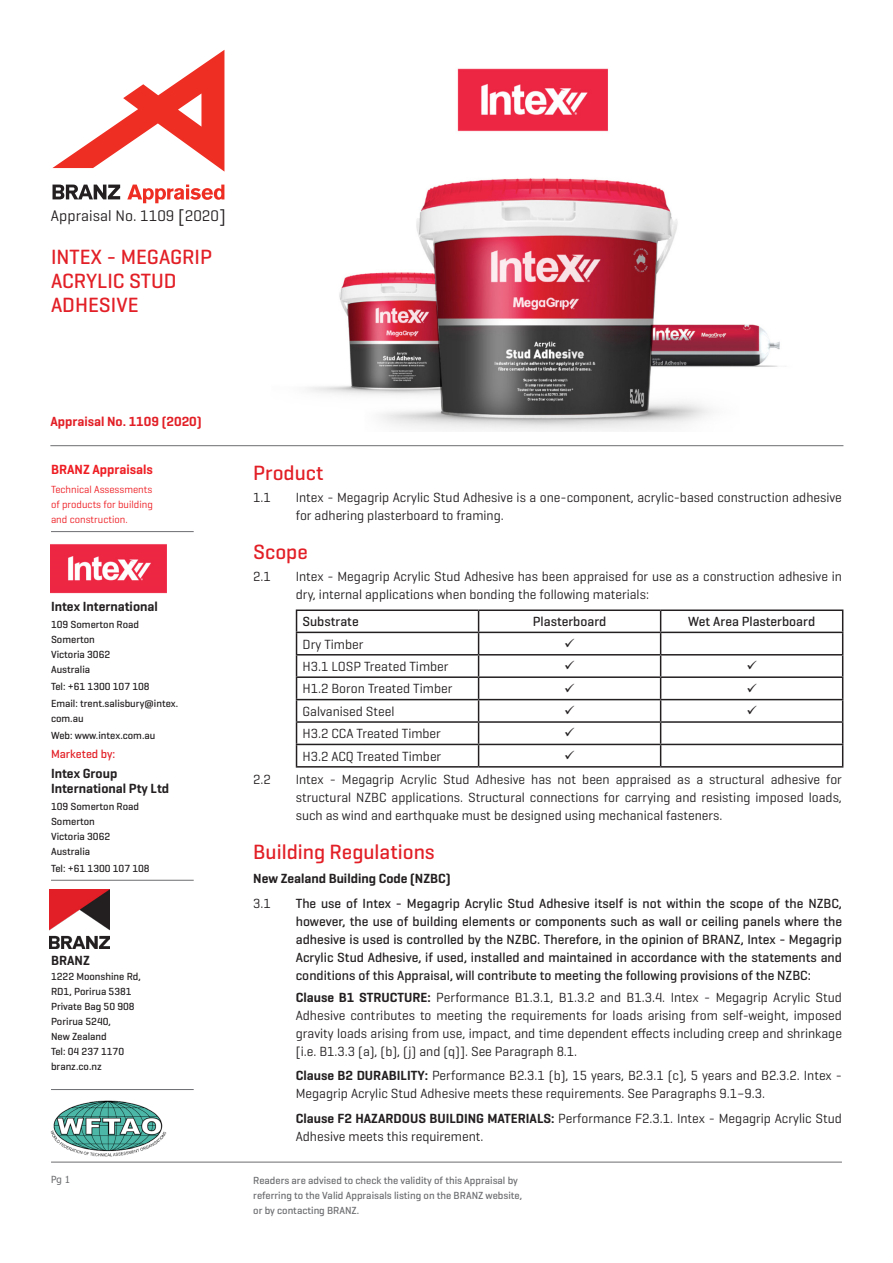
<style>
.page{position:relative;width:893px;height:1263px;background:#fff}
.page>*{position:absolute;margin:0;border:0;box-sizing:border-box;transform-origin:0 0}
.H3_Geo_P{font:500 21px/24px "Geogrotesque";color:#e21f26}
.t1{font:15.6px "Geogrotesque";letter-spacing:.005em;color:#231f20}
.Body_INDENT{font:13.5px/18px "Geogrotesque";color:#231f20}
.Body{font:500 13.5px/18px "Geogrotesque";color:#231f20;text-align:justify}
.Body-2{font:13.5px "Geogrotesque";color:#231f20}
.Small_Body_Geo_P{font:600 13.5px/15px "Geogrotesque";color:#231f20}
.H5_Geo_P_INDENT{font:600 13.5px "Geogrotesque";color:#231f20}
.H4_Geo_P{font:600 13.5px "Geogrotesque";color:#e21f26}
.H5_Geo_P{font:600 13.5px "Geogrotesque";color:#231f20}
.Body-3{font:600 13.5px "Geogrotesque";color:#ee1d23}
.Small_Body_Geo_P-2{font:500 12px "Geogrotesque";color:#e21f26}
.Small_Body_Geo_P-3{font:500 10.5px/15px "Geogrotesque";color:#231f20}
.Small_Body_Geo_P-4{font:500 10.5px/15px "Geogrotesque";color:#6c6d70}
.Body-4{font:10.5px/15px "Geogrotesque";color:#ee1d23;text-align:justify}
.t2{font:9.75px "Tahoma";color:#6c6d70}
.s1{font-size:18.3px}
.s2{font-weight:600}
</style>
<div class="page">
<hr style="left:296px;top:609px;width:183px;height:2px;background:#231f20">
<hr style="left:479px;top:609px;width:182px;height:2px;background:#231f20">
<hr style="left:661px;top:609px;width:182px;height:2px;background:#231f20">
<hr style="left:296px;top:632px;width:183px;height:1px;background:#231f20">
<hr style="left:479px;top:632px;width:182px;height:1px;background:#231f20">
<hr style="left:661px;top:632px;width:182px;height:1px;background:#231f20">
<hr style="left:296px;top:654px;width:183px;height:1px;background:#231f20">
<hr style="left:479px;top:654px;width:182px;height:1px;background:#231f20">
<hr style="left:661px;top:654px;width:182px;height:1px;background:#231f20">
<hr style="left:296px;top:676px;width:183px;height:2px;background:#231f20">
<hr style="left:479px;top:676px;width:182px;height:2px;background:#231f20">
<hr style="left:661px;top:676px;width:182px;height:2px;background:#231f20">
<hr style="left:296px;top:699px;width:183px;height:1px;background:#231f20">
<hr style="left:479px;top:699px;width:182px;height:1px;background:#231f20">
<hr style="left:661px;top:699px;width:182px;height:1px;background:#231f20">
<hr style="left:296px;top:721px;width:183px;height:2px;background:#231f20">
<hr style="left:479px;top:721px;width:182px;height:2px;background:#231f20">
<hr style="left:661px;top:721px;width:182px;height:2px;background:#231f20">
<hr style="left:296px;top:744px;width:183px;height:1px;background:#231f20">
<svg style="left:296px;top:611px;width:1px;height:155px"></svg>
<hr style="left:479px;top:744px;width:182px;height:1px;background:#231f20">
<svg style="left:478px;top:611px;width:1px;height:155px"></svg>
<hr style="left:661px;top:744px;width:182px;height:1px;background:#231f20">
<svg style="left:660px;top:611px;width:1px;height:155px"></svg>
<svg style="left:842px;top:611px;width:1px;height:155px"></svg>
<hr style="left:296px;top:766px;width:183px;height:2px;background:#231f20">
<hr style="left:479px;top:766px;width:182px;height:2px;background:#231f20">
<hr style="left:661px;top:766px;width:182px;height:2px;background:#231f20">
<hr style="left:51px;top:531px;width:143px;height:1px;background:#6c6d70">
<hr style="left:51px;top:880px;width:143px;height:1px;background:#6c6d70">
<hr style="left:51px;top:1089px;width:143px;height:1px;background:#6c6d70">
<hr style="left:50px;top:445px;width:793px;height:1px;background:#6c6d70">
<hr style="left:51px;top:1162px;width:791px;height:1px;background:#6c6d70">
<img style="left:51px;top:1100px;width:116px;height:57px">
<svg style="left:52px;top:50px;width:172px;height:122px"></svg>
<svg style="left:127px;top:185px;width:97px;height:18px"></svg>
<svg style="left:53px;top:185px;width:67px;height:14px"></svg>
<img style="left:308px;top:68px;width:472px;height:363px">
<img style="left:51px;top:544px;width:116px;height:49px">
<img style="left:50px;top:889px;width:59px;height:60px">
<p class="t1" style="left:51px;top:206px;width:176px">Appraisal No. 1109 <span class="s1">[</span>2020<span class="s1">]</span></p>
<p class="H3_Geo_P" style="left:51px;top:245px;width:163px">INTEX - MEGAGRIP<br>ACRYLIC STUD<br>ADHESIVE</p>
<p class="H4_Geo_P" style="left:50px;top:413px;width:153px">Appraisal No. 1109 (2020)</p>
<p class="Body-3" style="left:51px;top:461px;width:103px">BRANZ Appraisals</p>
<p class="Body-4" style="left:51px;top:482px;width:103px">Technical Assessments of products for building and construction.</p>
<p class="H5_Geo_P" style="left:51px;top:598px;width:108px">Intex International</p>
<p class="Small_Body_Geo_P-3" style="left:51px;top:616px;width:90px">109 Somerton Road</p>
<p class="Small_Body_Geo_P-3" style="left:51px;top:631px;width:45px">Somerton</p>
<p class="Small_Body_Geo_P-3" style="left:51px;top:646px;width:61px">Victoria 3062</p>
<p class="Small_Body_Geo_P-3" style="left:51px;top:661px;width:41px">Australia</p>
<p class="Small_Body_Geo_P-3" style="left:51px;top:679px;width:100px">Tel: +61 1300 107 108</p>
<p class="Small_Body_Geo_P-3" style="left:51px;top:696px;width:129px">Email: trent.salisbury@intex. com.au</p>
<p class="Small_Body_Geo_P-3" style="left:51px;top:728px;width:106px">Web: www.intex.com.au</p>
<p class="Small_Body_Geo_P-2" style="left:51px;top:747px;width:66px">Marketed by:</p>
<p class="Small_Body_Geo_P" style="left:51px;top:765px;width:120px">Intex Group<br>International Pty Ltd</p>
<p class="Small_Body_Geo_P-3" style="left:51px;top:798px;width:90px">109 Somerton Road</p>
<p class="Small_Body_Geo_P-3" style="left:51px;top:813px;width:45px">Somerton</p>
<p class="Small_Body_Geo_P-3" style="left:51px;top:828px;width:61px">Victoria 3062</p>
<p class="Small_Body_Geo_P-3" style="left:51px;top:843px;width:41px">Australia</p>
<p class="Small_Body_Geo_P-3" style="left:51px;top:861px;width:100px">Tel: +61 1300 107 108</p>
<p class="Small_Body_Geo_P" style="left:51px;top:953px;width:40px">BRANZ</p>
<p class="Small_Body_Geo_P-3" style="left:51px;top:969px;width:91px">1222 Moonshine Rd,</p>
<p class="Small_Body_Geo_P-3" style="left:51px;top:984px;width:82px">RD1, Porirua 5381</p>
<p class="Small_Body_Geo_P-3" style="left:51px;top:999px;width:85px">Private Bag 50 908</p>
<p class="Small_Body_Geo_P-3" style="left:51px;top:1014px;width:62px">Porirua 5240,<br>New Zealand</p>
<p class="Small_Body_Geo_P-3" style="left:51px;top:1044px;width:75px">Tel: 04 237 1170</p>
<p class="Small_Body_Geo_P-3" style="left:51px;top:1059px;width:52px">branz.co.nz</p>
<p class="H3_Geo_P" style="left:253px;top:460px;width:72px">Product</p>
<p class="Body_INDENT" style="left:253px;top:488px;width:19px">1.1</p>
<p class="Body_INDENT" style="left:296px;top:488px;width:548px">Intex - Megagrip Acrylic Stud Adhesive is a one-component, acrylic-based construction adhesive for adhering plasterboard to framing.</p>
<p class="H3_Geo_P" style="left:253px;top:539px;width:56px">Scope</p>
<p class="Body_INDENT" style="left:253px;top:567px;width:19px">2.1</p>
<p class="Body_INDENT" style="left:296px;top:567px;width:548px">Intex - Megagrip Acrylic Stud Adhesive has been appraised for use as a construction adhesive in dry, internal applications when bonding the following materials:</p>
<p class="Body" style="left:303px;top:612px;width:58px">Substrate</p>
<p class="Body" style="left:533px;top:612px;width:75px">Plasterboard</p>
<p class="Body" style="left:688px;top:612px;width:128px">Wet Area Plasterboard</p>
<p class="Body-2" style="left:303px;top:635px;width:62px">Dry Timber</p>
<p class="Body-2" style="left:303px;top:658px;width:148px">H3.1 LOSP Treated Timber</p>
<p class="Body-2" style="left:303px;top:680px;width:151px">H1.2 Boron Treated Timber</p>
<p class="Body-2" style="left:303px;top:703px;width:93px">Galvanised Steel</p>
<p class="Body-2" style="left:303px;top:725px;width:140px">H3.2 CCA Treated Timber</p>
<p class="Body-2" style="left:303px;top:747px;width:140px">H3.2 ACQ Treated Timber</p>
<p class="Body_INDENT" style="left:253px;top:770px;width:19px">2.2</p>
<p class="Body_INDENT" style="left:296px;top:770px;width:548px;text-align:justify">Intex - Megagrip Acrylic Stud Adhesive has not been appraised as a structural adhesive for structural NZBC applications. Structural connections for carrying and resisting imposed loads, such as wind and earthquake must be designed using mechanical fasteners.</p>
<p class="H3_Geo_P" style="left:253px;top:839px;width:183px">Building Regulations</p>
<p class="H5_Geo_P_INDENT" style="left:253px;top:870px;width:199px">New Zealand Building Code (NZBC)</p>
<p class="Body_INDENT" style="left:253px;top:893px;width:19px">3.1</p>
<p class="Body" style="left:296px;top:894px;width:548px">The use of Intex - Megagrip Acrylic Stud Adhesive itself is not within the scope of the NZBC, however, the use of building elements or components such as wall or ceiling panels where the adhesive is used is controlled by the NZBC. Therefore, in the opinion of BRANZ, Intex - Megagrip Acrylic Stud Adhesive, if used, installed and maintained in accordance with the statements and conditions of this Appraisal, will contribute to meeting the following provisions of the NZBC:</p>
<p class="Body_INDENT" style="left:296px;top:988px;width:548px;text-align:justify"><span class="s2">Clause B1 STRUCTURE:</span> Performance B1.3.1, B1.3.2 and B1.3.4. Intex - Megagrip Acrylic Stud Adhesive contributes to meeting the requirements for loads arising from self-weight, imposed gravity loads arising from use, impact, and time dependent effects including creep and shrinkage [i.e. B1.3.3 (a), (b), (j) and (q)]. See Paragraph 8.1.</p>
<p class="Body_INDENT" style="left:296px;top:1066px;width:548px"><span class="s2">Clause B2 DURABILITY:</span> Performance B2.3.1 (b), 15 years, B2.3.1 (c), 5 years and B2.3.2. Intex -<br>Megagrip Acrylic Stud Adhesive meets these requirements. See Paragraphs 9.1–9.3.</p>
<p class="Body_INDENT" style="left:296px;top:1108px;width:548px"><span class="s2">Clause F2 HAZARDOUS BUILDING MATERIALS:</span> Performance F2.3.1. Intex - Megagrip Acrylic Stud<br>Adhesive meets this requirement.</p>
<p class="t2" style="left:51px;top:1173px;width:21px">Pg 1</p>
<p class="Small_Body_Geo_P-4" style="left:253px;top:1172px;width:270px">Readers are advised to check the validity of this Appraisal by referring to the Valid Appraisals listing on the BRANZ website, or by contacting BRANZ.</p>
</div>
